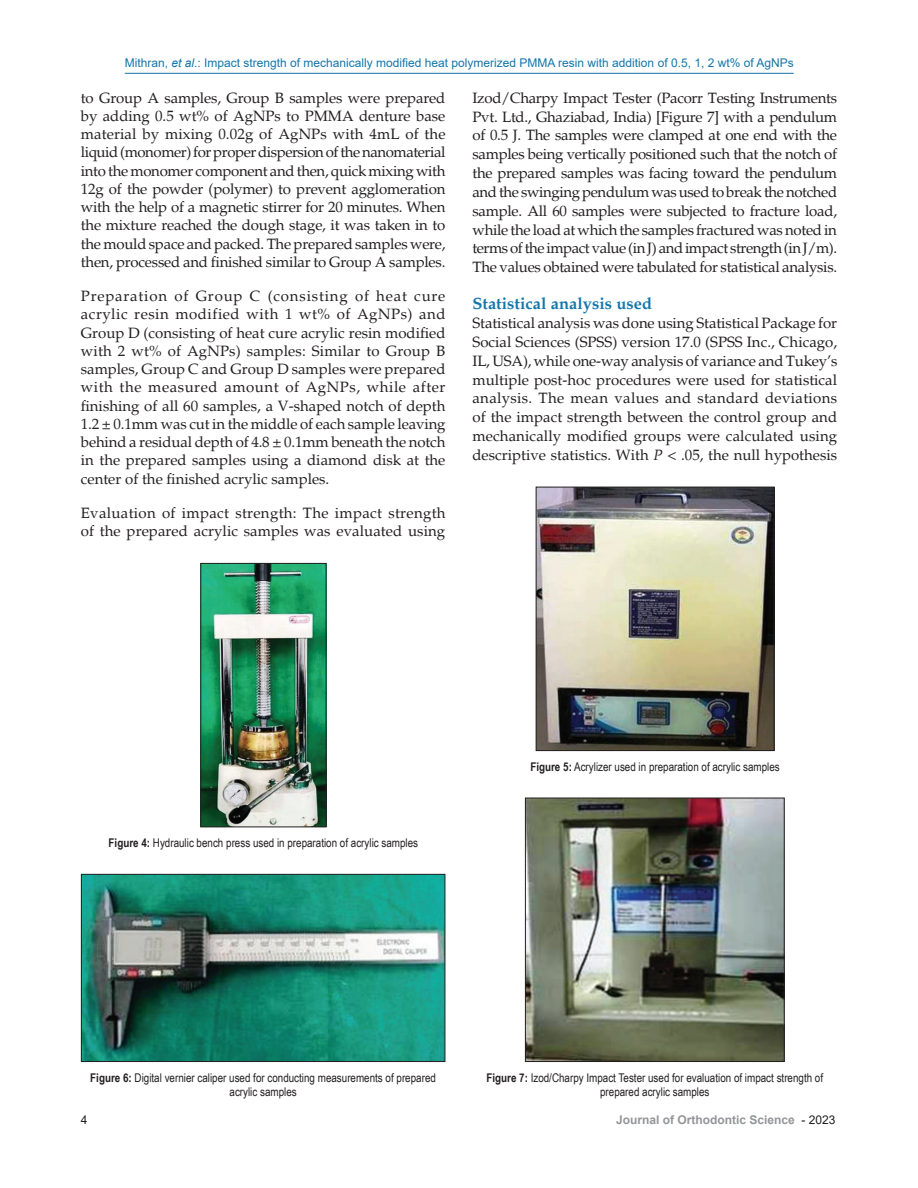
<style>
.page{position:relative;width:918px;height:1188px;background:#fff}
.page>*{position:absolute;margin:0;border:0;box-sizing:border-box;transform-origin:0 0}
.t1{font:700 16.5px "Palatino";color:#1476ab}
.TX{font:15px/18.3px "Palatino";color:#231f20;text-align:justify}
.FGC{font:12px/14.4px "Arial Narrow";color:#231f20;text-align:center}
.t2{font:12px "Arial";color:#1476ab}
.t3{font:700 12px "Arial";color:#939598}
.t4{font:12px "Arial";color:#231f20}
.s1{font-style:italic}
.s2{font-weight:700}
.s3{font-weight:400;color:#231f20}
</style>
<div class="page">
<hr style="left:125px;top:73px;width:669px;height:1px;background:#1476ab">
<img style="left:83px;top:876px;width:360px;height:184px">
<div style="left:81px;top:874px;width:364px;height:188px;border:1px solid #231f20"></div>
<img style="left:527px;top:800px;width:255px;height:260px">
<div style="left:525px;top:798px;width:259px;height:264px;border:1px solid #231f20"></div>
<img style="left:538px;top:489px;width:234px;height:260px">
<div style="left:536px;top:487px;width:238px;height:264px;border:1px solid #231f20"></div>
<img style="left:203px;top:565px;width:121px;height:260px">
<div style="left:201px;top:563px;width:125px;height:264px;border:1px solid #231f20"></div>
<p class="t2" style="left:125px;top:55px;width:670px">Mithran, <span class="s1">et al</span>.: Impact strength of mechanically modified heat polymerized PMMA resin with addition of 0.5, 1, 2 wt% of AgNPs</p>
<p class="TX" style="left:81px;top:89px;width:366px">to Group A samples, Group B samples were prepared by adding 0.5 wt% of AgNPs to PMMA denture base material by mixing 0.02g of AgNPs with 4mL of the liquid(monomer) for proper dispersion of the nanomaterial into the monomer component and then, quick mixing with 12g of the powder (polymer) to prevent agglomeration with the help of a magnetic stirrer for 20 minutes. When the mixture reached the dough stage, it was taken in to the mould space and packed. The prepared samples were, then, processed and finished similar to Group A samples.</p>
<p class="TX" style="left:81px;top:287px;width:366px">Preparation of Group C (consisting of heat cure acrylic resin modified with 1 wt% of AgNPs) and Group D (consisting of heat cure acrylic resin modified with 2 wt% of AgNPs) samples: Similar to Group B samples, Group C and Group D samples were prepared with the measured amount of AgNPs, while after finishing of all 60 samples, a V‑shaped notch of depth 1.2 ± 0.1mm was cut in the middle of each sample leaving behind a residual depth of 4.8 ± 0.1mm beneath the notch in the prepared samples using a diamond disk at the center of the finished acrylic samples.</p>
<p class="TX" style="left:81px;top:504px;width:366px">Evaluation of impact strength: The impact strength of the prepared acrylic samples was evaluated using</p>
<p class="TX" style="left:472px;top:89px;width:366px;line-height:18.9px">Izod/Charpy Impact Tester (Pacorr Testing Instruments Pvt. Ltd., Ghaziabad, India) [Figure 7] with a pendulum of 0.5 J. The samples were clamped at one end with the samples being vertically positioned such that the notch of the prepared samples was facing toward the pendulum and the swinging pendulum was used to break the notched sample. All 60 samples were subjected to fracture load, while the load at which the samples fractured was noted in terms of the impact value (in J) and impact strength(in J/m).<br>The values obtained were tabulated for statistical analysis.</p>
<h2 class="t1" style="left:472px;top:294px;width:181px">Statistical analysis used</h2>
<p class="TX" style="left:472px;top:314px;width:366px;line-height:18.9px">Statistical analysis was done using Statistical Package for Social Sciences (SPSS) version 17.0 (SPSS Inc., Chicago, IL, USA), while one‑way analysis of variance and Tukey’s multiple post‑hoc procedures were used for statistical analysis. The mean values and standard deviations of the impact strength between the control group and mechanically modified groups were calculated using descriptive statistics. With <span class="s1">P</span> &lt; .05, the null hypothesis</p>
<p class="FGC" style="left:109px;top:835px;width:311px"><span class="s2">Figure 4:</span> Hydraulic bench press used in preparation of acrylic samples</p>
<p class="FGC" style="left:530px;top:759px;width:251px"><span class="s2">Figure 5:</span> Acrylizer used in preparation of acrylic samples</p>
<p class="FGC" style="left:90px;top:1070px;width:347px"><span class="s2">Figure 6:</span> Digital vernier caliper used for conducting measurements of prepared acrylic samples</p>
<p class="FGC" style="left:486px;top:1070px;width:338px"><span class="s2">Figure 7:</span> Izod/Charpy Impact Tester used for evaluation of impact strength of prepared acrylic samples</p>
<p class="t4" style="left:81px;top:1111px;width:8px">4</p>
<p class="t3" style="left:616px;top:1111px;width:221px">Journal of Orthodontic Science <span class="s3">- 2023</span></p>
</div>
